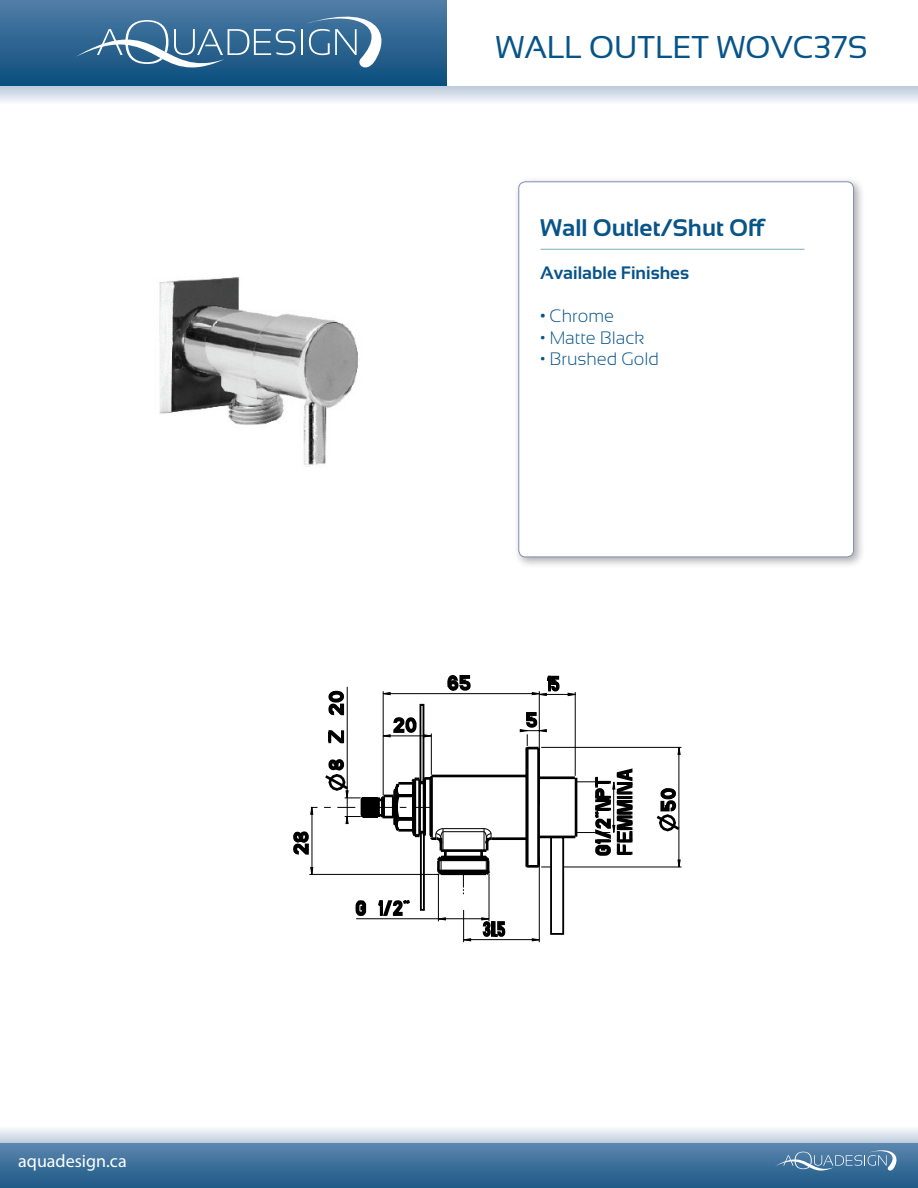
<style>
.page{position:relative;width:918px;height:1188px;background:#fff}
.page>*{position:absolute;margin:0;border:0;box-sizing:border-box;transform-origin:0 0}
.t1{font:31.5px "Sansation";letter-spacing:-.01em;color:#075489}
.t2{font:700 24px "Sansation";color:#075489}
.t3{font:300 18px "Sansation";color:#075489}
.t4{font:700 18px "Sansation";color:#075489}
.t5{font:18px "Myriad Pro";color:#fff}
.s1{font-weight:700}
</style>
<div class="page">
<div style="left:0;top:0;width:447px;height:87px;background:linear-gradient(to bottom,#517ea7,#094d7c)"></div>
<div style="left:0;top:1143px;width:918px;height:45px;background:linear-gradient(to bottom,#5b86ae,#1d5986)"></div>
<svg style="left:775px;top:1150px;width:122px;height:21px;background:#618aae"></svg>
<svg style="left:0;top:87px;width:918px;height:15px;background:#d9e0eb"></svg>
<svg style="left:0;top:1128px;width:918px;height:15px;background:#d9e1eb"></svg>
<hr style="left:301px;top:29px;width:2px;height:26px;background:#fff">
<svg style="left:302px;top:9px;width:89px;height:64px;background:#507ea3"></svg>
<svg style="left:76px;top:8px;width:219px;height:83px;background:#46789e"></svg>
<div style="left:513px;top:176px;width:352px;height:392px;background:#231f20;opacity:.36"></div>
<div style="left:519px;top:182px;width:335px;height:375px;background:#fff;border-radius:7px"></div>
<div style="left:518px;top:181px;width:336px;height:376px;border:1px solid #7f8fb4;border-radius:7px"></div>
<hr style="left:540px;top:249px;width:265px;height:1px;background:#075489">
<img style="left:159px;top:277px;width:200px;height:190px">
<svg style="left:293px;top:675px;width:389px;height:268px"></svg>
<hr style="left:537px;top:748px;width:3px;height:118px;background:#000">
<div style="left:550px;top:836px;width:14px;height:99px;background:#fff;border:2px solid #000"></div>
<p class="t5" style="left:18px;top:1150px;width:110px">aquadesign.ca</p>
<p class="t1" style="left:495px;top:29px;width:374px">WALL OUTLET WOVC37S</p>
<p class="t2" style="left:540px;top:214px;width:227px">Wall Outlet/Shut Off</p>
<p class="t4" style="left:540px;top:262px;width:151px">Available Finishes</p>
<p class="t3" style="left:540px;top:306px;width:76px"><span class="s1">•</span> Chrome</p>
<p class="t3" style="left:540px;top:327px;width:106px">• Matte Black</p>
<p class="t3" style="left:540px;top:349px;width:121px">• Brushed Gold</p>
</div>
